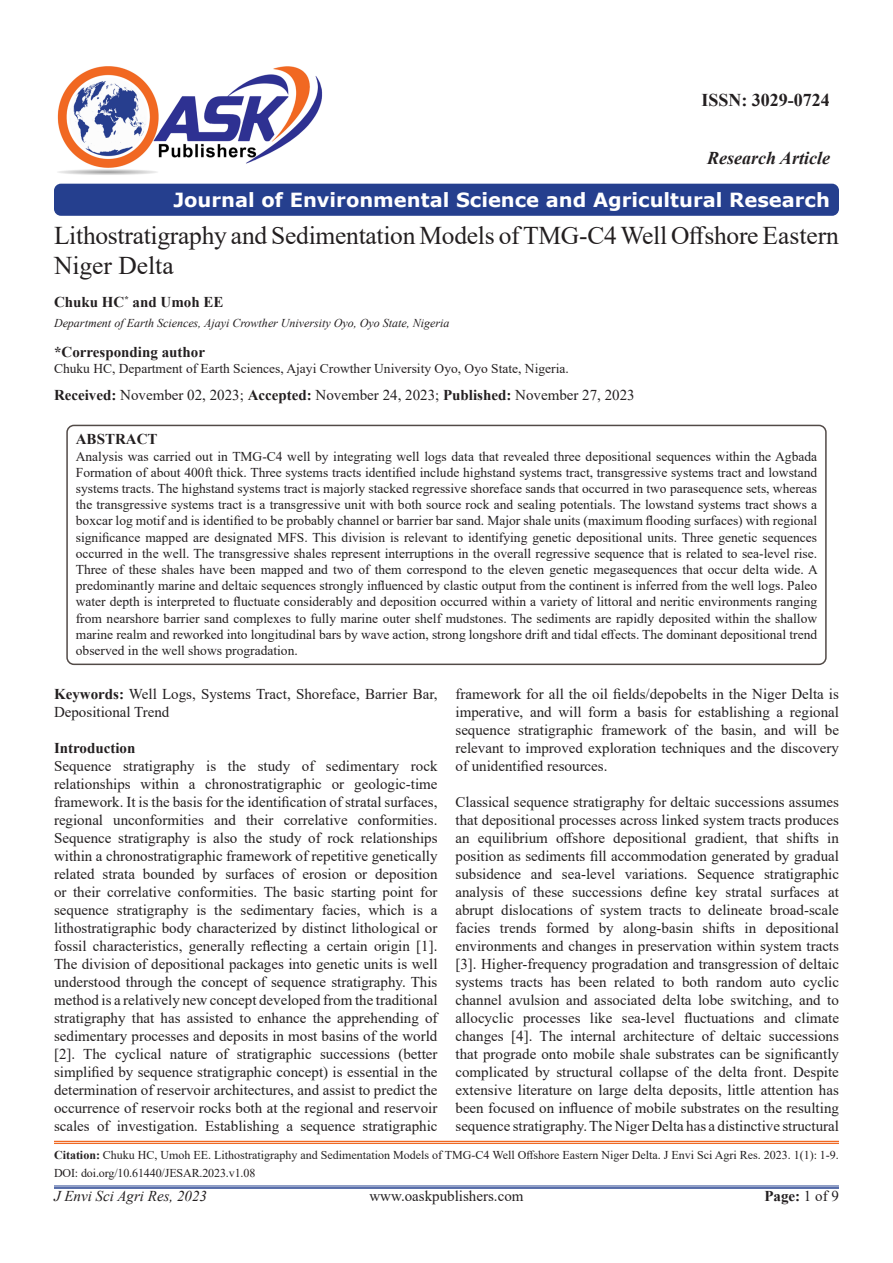
<style>
.page{position:relative;width:893px;height:1263px;background:#fff}
.page>*{position:absolute;margin:0;border:0;box-sizing:border-box;transform-origin:0 0}
.t1{font:25.5px/30.6px "Times New Roman";letter-spacing:-.01em;color:#231f20}
.t2{font:700 19.5px "Verdana";color:#fff}
.t3{font:italic 700 18px "Times New Roman";color:#231f20}
.t4{font:700 18px "Times New Roman";color:#231f20}
.t5{font:15px/18px "Times New Roman";color:#231f20;text-align:justify}
.t6{font:700 15px "Times New Roman";color:#231f20}
.t7{font:italic 15px "Times New Roman";color:#231f20}
.t8{font:13.5px/16.2px "Times New Roman";color:#231f20;text-align:justify}
.t9{font:12px/18px "Times New Roman";color:#231f20}
.t10{font:italic 12px "Times New Roman";color:#231f20}
.s1{font-weight:700}
.s2{font-weight:400}
</style>
<div class="page">
<hr style="left:54px;top:1186px;width:785px;height:1px;background:#24418f">
<hr style="left:54px;top:1187px;width:785px;height:2px;background:#24418f">
<div style="left:66px;top:425px;width:761px;height:240px;border:2px solid #524a47;border-radius:7px"></div>
<div style="left:54px;top:184px;width:785px;height:32px;background:#253f8e;border-radius:7px"></div>
<hr style="left:54px;top:1141px;width:785px;height:1px;background:#f06822">
<hr style="left:54px;top:1143px;width:785px;height:1px;background:#f06822">
<img style="left:57px;top:66px;width:266px;height:109px">
<p class="t4" style="left:701px;top:87px;width:130px">ISSN: 3029-0724</p>
<p class="t3" style="left:707px;top:145px;width:124px">Research Article</p>
<p class="t2" style="left:173px;top:186px;width:658px">Journal of Environmental Science and Agricultural Research</p>
<p class="t1" style="left:54px;top:219px;width:786px">Lithostratigraphy and Sedimentation Models of TMG-C4 Well Offshore Eastern<br>Niger Delta</p>
<p class="t6" style="left:54px;top:291px;width:171px">Chuku HC<sup>*</sup> and Umoh EE</p>
<p class="t10" style="left:54px;top:315px;width:397px">Department of Earth Sciences, Ajayi Crowther University Oyo, Oyo State, Nigeria</p>
<p class="t6" style="left:54px;top:341px;width:152px">*Corresponding author</p>
<p class="t8" style="left:54px;top:360px;width:516px">Chuku HC, Department of Earth Sciences, Ajayi Crowther University Oyo, Oyo State, Nigeria.</p>
<p class="t5" style="left:54px;top:385px;width:582px"><span class="s1">Received:</span> November 02, 2023; <span class="s1">Accepted:</span> November 24, 2023; <span class="s1">Published:</span> November 27, 2023</p>
<p class="t6" style="left:76px;top:428px;width:83px">ABSTRACT</p>
<p class="t8" style="left:76px;top:447px;width:744px">Analysis was carried out in TMG-C4 well by integrating well logs data that revealed three depositional sequences within the Agbada Formation of about 400ft thick. Three systems tracts identified include highstand systems tract, transgressive systems tract and lowstand systems tracts. The highstand systems tract is majorly stacked regressive shoreface sands that occurred in two parasequence sets, whereas the transgressive systems tract is a transgressive unit with both source rock and sealing potentials. The lowstand systems tract shows a boxcar log motif and is identified to be probably channel or barrier bar sand. Major shale units (maximum flooding surfaces) with regional significance mapped are designated MFS. This division is relevant to identifying genetic depositional units. Three genetic sequences occurred in the well. The transgressive shales represent interruptions in the overall regressive sequence that is related to sea-level rise.<br>Three of these shales have been mapped and two of them correspond to the eleven genetic megasequences that occur delta wide. A predominantly marine and deltaic sequences strongly influenced by clastic output from the continent is inferred from the well logs. Paleo water depth is interpreted to fluctuate considerably and deposition occurred within a variety of littoral and neritic environments ranging from nearshore barrier sand complexes to fully marine outer shelf mudstones. The sediments are rapidly deposited within the shallow marine realm and reworked into longitudinal bars by wave action, strong longshore drift and tidal effects. The dominant depositional trend observed in the well shows progradation.</p>
<p class="t5" style="left:54px;top:684px;width:385px"><span class="s1">Keywords:</span> Well Logs, Systems Tract, Shoreface, Barrier Bar,<br>Depositional Trend</p>
<p class="t6" style="left:54px;top:737px;width:83px">Introduction</p>
<p class="t5" style="left:54px;top:756px;width:385px">Sequence stratigraphy is the study of sedimentary rock relationships within a chronostratigraphic or geologic-time framework. It is the basis for the identification of stratal surfaces, regional unconformities and their correlative conformities.<br>Sequence stratigraphy is also the study of rock relationships within a chronostratigraphic framework of repetitive genetically related strata bounded by surfaces of erosion or deposition or their correlative conformities. The basic starting point for sequence stratigraphy is the sedimentary facies, which is a lithostratigraphic body characterized by distinct lithological or fossil characteristics, generally reflecting a certain origin [1].<br>The division of depositional packages into genetic units is well understood through the concept of sequence stratigraphy. This method is a relatively new concept developed from the traditional stratigraphy that has assisted to enhance the apprehending of sedimentary processes and deposits in most basins of the world [2]. The cyclical nature of stratigraphic successions (better simplified by sequence stratigraphic concept) is essential in the determination of reservoir architectures, and assist to predict the occurrence of reservoir rocks both at the regional and reservoir scales of investigation. Establishing a sequence stratigraphic</p>
<p class="t5" style="left:455px;top:684px;width:385px">framework for all the oil fields/depobelts in the Niger Delta is imperative, and will form a basis for establishing a regional sequence stratigraphic framework of the basin, and will be relevant to improved exploration techniques and the discovery of unidentified resources.</p>
<p class="t5" style="left:455px;top:792px;width:385px">Classical sequence stratigraphy for deltaic successions assumes that depositional processes across linked system tracts produces an equilibrium offshore depositional gradient, that shifts in position as sediments fill accommodation generated by gradual subsidence and sea-level variations. Sequence stratigraphic analysis of these successions define key stratal surfaces at abrupt dislocations of system tracts to delineate broad-scale facies trends formed by along-basin shifts in depositional environments and changes in preservation within system tracts [3]. Higher-frequency progradation and transgression of deltaic systems tracts has been related to both random auto cyclic channel avulsion and associated delta lobe switching, and to allocyclic processes like sea-level fluctuations and climate changes [4]. The internal architecture of deltaic successions that prograde onto mobile shale substrates can be significantly complicated by structural collapse of the delta front. Despite extensive literature on large delta deposits, little attention has been focused on influence of mobile substrates on the resulting sequence stratigraphy. The Niger Delta has a distinctive structural</p>
<p class="t9" style="left:54px;top:1145px;width:786px"><span class="s1">Citation:</span> Chuku HC, Umoh EE. Lithostratigraphy and Sedimentation Models of TMG-C4 Well Offshore Eastern Niger Delta. J Envi Sci Agri Res. 2023. 1(1): 1-9.<br>DOI: doi.org/10.61440/JESAR.2023.v1.08</p>
<p class="t6" style="left:764px;top:1185px;width:76px">Page: <span class="s2">1 of 9</span></p>
<p class="t7" style="left:54px;top:1186px;width:155px">J Envi Sci Agri Res, 2023</p>
<p class="t5" style="left:369px;top:1187px;width:156px">www.oaskpublishers.com</p>
</div>
